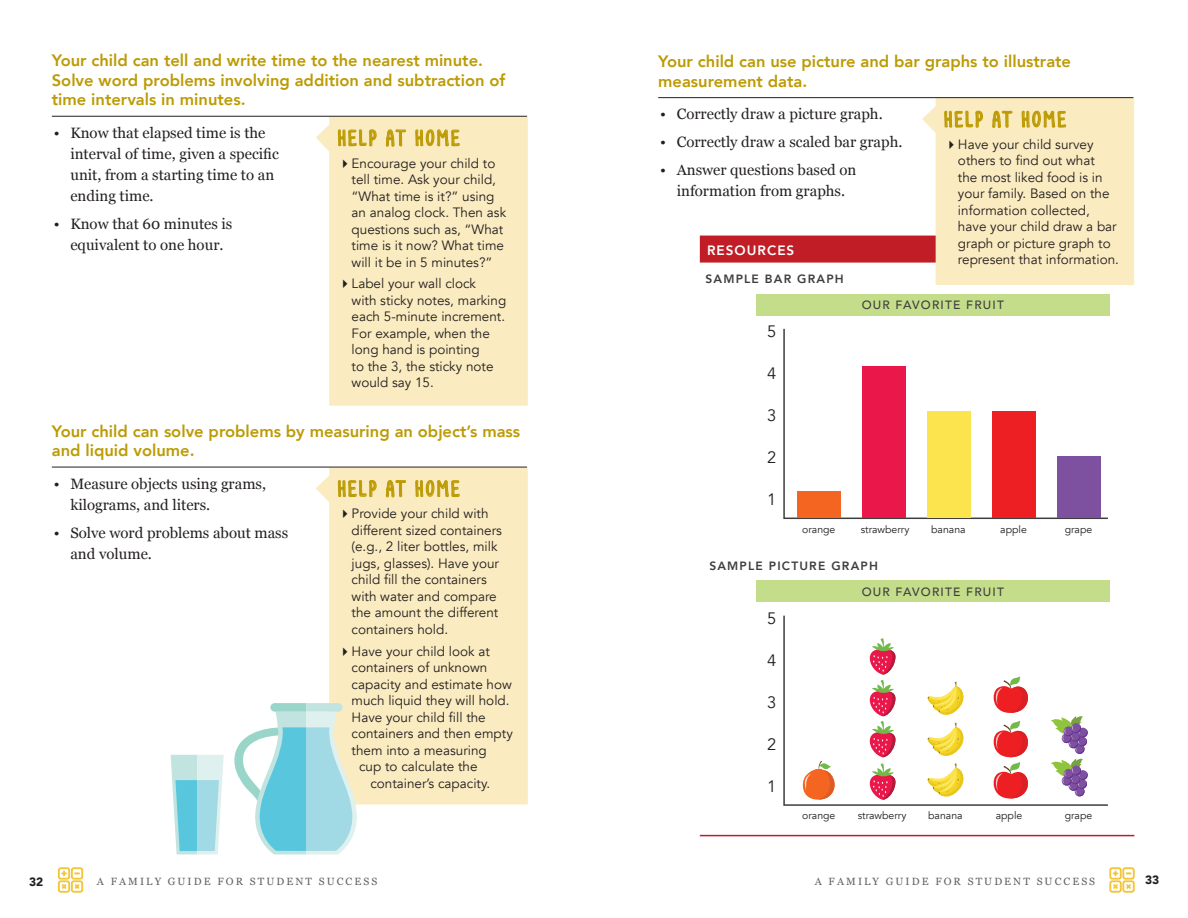
<style>
.page{position:relative;width:1188px;height:918px;background:#fff}
.page>*{position:absolute;margin:0;border:0;box-sizing:border-box;transform-origin:0 0}
.t1{font:22.5px "KG Empireof Dirt";letter-spacing:.13em;color:#bc9b04}
.t2{font:800 16.5px/19.5px "Avenir";color:#bc9b04}
.t3{font:16.5px "Avenir";color:#231f20}
.t4{font:15px/21px "Georgia";color:#231f20}
.t5{font:13.5px/16.5px "Avenir";color:#231f20}
.t6{font:800 13.5px "Avenir";letter-spacing:.075em;color:#fff}
.t7{font:800 12px "Avenir";letter-spacing:.1em;color:#3e3e3f}
.t8{font:500 12px "Avenir";letter-spacing:.1em;color:#3e3e3f}
.t9{font:900 12px "Avenir";color:#231f20}
.t10{font:10.5px "Avenir";color:#231f20}
.t11{font:10.5px "Georgia";letter-spacing:.2em;color:#616164}
</style>
<div class="page">
<div style="left:700px;top:236px;width:346px;height:27px;background:#c01d27"></div>
<hr style="left:700px;top:835px;width:434px;height:1px;background:#c01d27">
<div style="left:756px;top:581px;width:354px;height:21px;background:#c4dd8a"></div>
<div style="left:756px;top:294px;width:354px;height:21px;background:#c4dd8a"></div>
<hr style="left:658px;top:97px;width:475px;height:1px;background:#231f20">
<svg style="left:783px;top:615px;width:325px;height:191px"></svg>
<svg style="left:783px;top:328px;width:325px;height:191px"></svg>
<div style="left:798px;top:491px;width:43px;height:27px;background:#f36521"></div>
<div style="left:863px;top:366px;width:43px;height:152px;background:#ea174b"></div>
<div style="left:927px;top:411px;width:44px;height:107px;background:#fbe44d"></div>
<div style="left:992px;top:411px;width:44px;height:107px;background:#ee1f23"></div>
<div style="left:1057px;top:456px;width:43px;height:62px;background:#7e50a0"></div>
<svg style="left:316px;top:117px;width:212px;height:289px;background:#faecc4"></svg>
<div style="left:316px;top:467px;width:212px;height:337px;background:#faebc0"></div>
<svg style="left:386px;top:129px;width:20px;height:58px"></svg>
<svg style="left:415px;top:129px;width:45px;height:17px"></svg>
<svg style="left:386px;top:480px;width:20px;height:57px"></svg>
<svg style="left:415px;top:480px;width:45px;height:17px"></svg>
<hr style="left:52px;top:116px;width:475px;height:1px;background:#231f20">
<hr style="left:52px;top:467px;width:475px;height:1px;background:#231f20">
<svg style="left:234px;top:703px;width:123px;height:151px"></svg>
<svg style="left:171px;top:755px;width:53px;height:99px;background:#a9dee6"></svg>
<svg style="left:1109px;top:867px;width:26px;height:26px"></svg>
<svg style="left:58px;top:867px;width:25px;height:26px"></svg>
<svg style="left:922px;top:98px;width:212px;height:187px;background:#f8e8be"></svg>
<svg style="left:338px;top:129px;width:39px;height:62px;background:#f4e3ae"></svg>
<svg style="left:338px;top:480px;width:39px;height:62px;background:#f4e3ae"></svg>
<p class="t2" style="left:52px;top:51px;width:455px">Your child can tell and write time to the nearest minute.<br>Solve word problems involving addition and subtraction of time intervals in minutes.</p>
<p class="t4" style="left:70px;top:122px;width:210px;text-indent:-16px">• Know that elapsed time is the interval of time, given a specific unit, from a starting time to an ending time.</p>
<p class="t4" style="left:54px;top:213px;width:180px;text-align:center">• Know that 60 minutes is equivalent to one hour.</p>
<h1 class="t1" style="left:338px;top:125px;width:123px">HELP AT HOME</h1>
<p class="t5" style="left:352px;top:155px;width:156px;text-indent:-14px">✔Encourage your child to tell time. Ask your child, “What time is it?” using an analog clock. Then ask questions such as, “What time is it now? What time will it be in 5 minutes?”</p>
<p class="t5" style="left:352px;top:276px;width:156px;text-indent:-14px">✔Label your wall clock<br>with sticky notes, marking each 5-minute increment.<br>For example, when the long hand is pointing<br>to the 3, the sticky note would say 15.</p>
<p class="t2" style="left:52px;top:421px;width:470px">Your child can solve problems by measuring an object’s mass and liquid volume.</p>
<p class="t4" style="left:70px;top:473px;width:197px;text-indent:-16px">• Measure objects using grams, kilograms, and liters.</p>
<p class="t4" style="left:70px;top:521px;width:219px;text-indent:-16px">• Solve word problems about mass and volume.</p>
<h1 class="t1" style="left:338px;top:476px;width:123px">HELP AT HOME</h1>
<p class="t5" style="left:352px;top:506px;width:152px;text-indent:-14px">✔Provide your child with different sized containers (e.g., 2 liter bottles, milk jugs, glasses). Have your child fill the containers with water and compare the amount the different containers hold.</p>
<p class="t5" style="left:338px;top:643px;width:153px">✔Have your child look at</p>
<p class="t5" style="left:352px;top:660px;width:137px">containers of unknown</p>
<p class="t5" style="left:352px;top:676px;width:162px">capacity and estimate how</p>
<p class="t5" style="left:352px;top:693px;width:159px">much liquid they will hold.</p>
<p class="t5" style="left:352px;top:709px;width:136px">Have your child fill the</p>
<p class="t5" style="left:352px;top:726px;width:163px">containers and then empty</p>
<p class="t5" style="left:352px;top:742px;width:137px">them into a measuring</p>
<p class="t5" style="left:359px;top:759px;width:120px">cup to calculate the</p>
<p class="t5" style="left:370px;top:775px;width:121px">container’s capacity.</p>
<p class="t2" style="left:658px;top:52px;width:414px">Your child can use picture and bar graphs to illustrate measurement data.</p>
<h1 class="t1" style="left:944px;top:107px;width:123px">HELP AT HOME</h1>
<p class="t5" style="left:958px;top:136px;width:162px;text-indent:-14px">✔Have your child survey others to find out what<br>the most liked food is in your family. Based on the information collected, have your child draw a bar graph or picture graph to represent that information.</p>
<p class="t4" style="left:660px;top:103px;width:224px">• Correctly draw a picture graph.</p>
<p class="t4" style="left:660px;top:131px;width:244px">• Correctly draw a scaled bar graph.</p>
<p class="t4" style="left:660px;top:159px;width:198px;text-align:center">• Answer questions based on information from graphs.</p>
<p class="t6" style="left:707px;top:239px;width:89px">RESOURCES</p>
<p class="t7" style="left:705px;top:270px;width:140px">SAMPLE BAR GRAPH</p>
<p class="t3" style="left:767px;top:322px;width:11px">5</p>
<p class="t3" style="left:767px;top:363px;width:11px">4</p>
<p class="t3" style="left:767px;top:405px;width:11px">3</p>
<p class="t3" style="left:767px;top:447px;width:11px">2</p>
<p class="t3" style="left:767px;top:489px;width:11px">1</p>
<p class="t8" style="left:862px;top:294px;width:144px">OUR FAVORITE FRUIT</p>
<p class="t10" style="left:802px;top:523px;width:35px">orange</p>
<p class="t10" style="left:861px;top:523px;width:50px">strawberry</p>
<p class="t10" style="left:931px;top:523px;width:36px">banana</p>
<p class="t10" style="left:1000px;top:523px;width:28px">apple</p>
<p class="t7" style="left:709px;top:556px;width:170px">SAMPLE PICTURE GRAPH</p>
<p class="t8" style="left:862px;top:581px;width:144px">OUR FAVORITE FRUIT</p>
<p class="t3" style="left:767px;top:608px;width:11px">5</p>
<p class="t3" style="left:767px;top:650px;width:11px">4</p>
<p class="t3" style="left:767px;top:692px;width:11px">3</p>
<p class="t3" style="left:767px;top:734px;width:11px">2</p>
<p class="t3" style="left:767px;top:776px;width:11px">1</p>
<p class="t10" style="left:802px;top:809px;width:35px">orange</p>
<p class="t10" style="left:858px;top:809px;width:50px">strawberry</p>
<p class="t10" style="left:928px;top:809px;width:36px">banana</p>
<p class="t10" style="left:996px;top:809px;width:28px">apple</p>
<p class="t10" style="left:1065px;top:523px;width:29px">grape</p>
<p class="t10" style="left:1065px;top:809px;width:29px">grape</p>
<p class="t9" style="left:29px;top:871px;width:16px">32</p>
<p class="t11" style="left:97px;top:873px;width:282px">A FAMILY GUIDE FOR STUDENT SUCCESS</p>
<p class="t11" style="left:815px;top:873px;width:282px">A FAMILY GUIDE FOR STUDENT SUCCESS</p>
<p class="t9" style="left:1145px;top:870px;width:16px">33</p>
</div>
